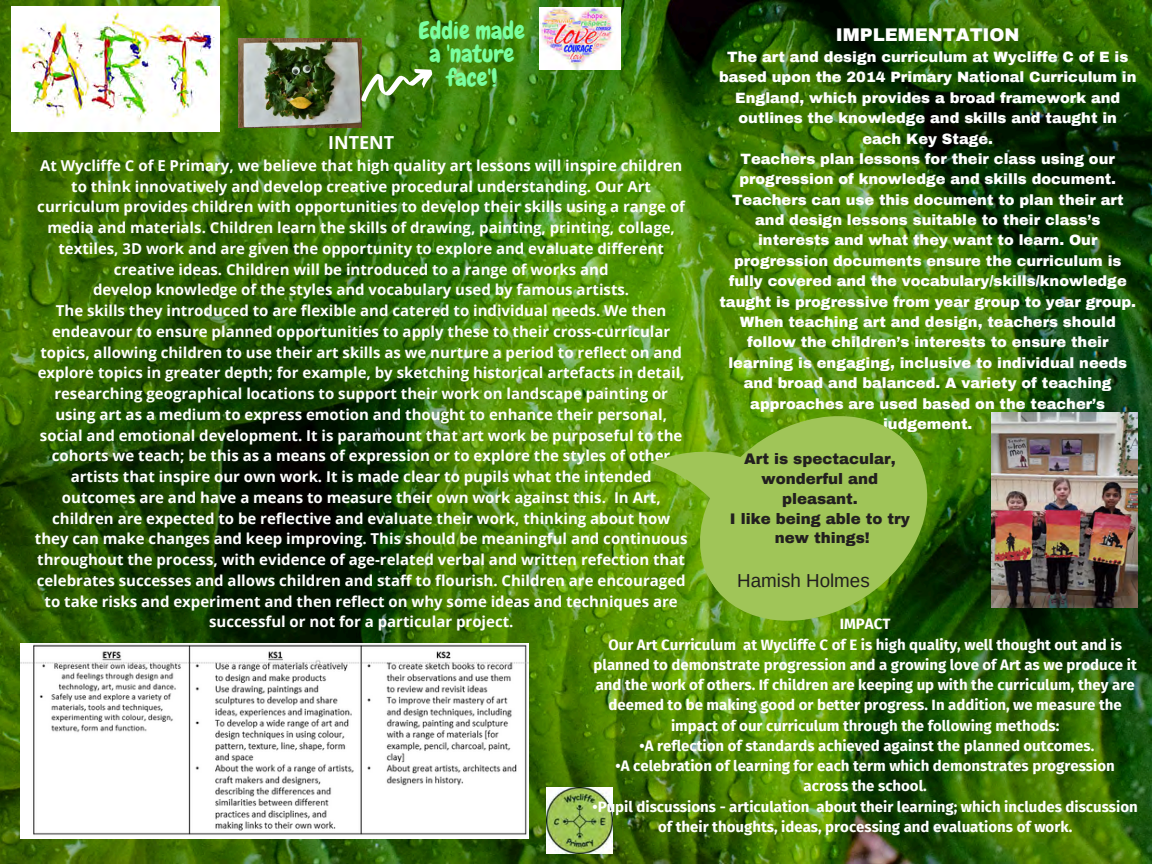
<style>
.page{position:relative;width:1152px;height:864px;background:#fff}
.page>*{position:absolute;margin:0;border:0;box-sizing:border-box;transform-origin:0 0}
.t1{font:24px/23.7px "Chewy";color:#79ffa0;text-align:center}
.t2{font:18.75px "Arimo";color:#221f1f}
.t3{font:900 18px "Archivo";color:#fff}
.t4{font:700 18px "Open Sans";color:#fff}
.t5{font:700 15px/20.7px "Open Sans";color:#fff;text-align:center}
.t6{font:700 15px/20.2px "Fira Sans";color:#fff;text-align:center}
.t7{font:900 15px "Archivo";color:#221f1f}
.t8{font:900 14.7px/20.4px "Archivo";color:#fff;text-align:center}
</style>
<div class="page">
<img style="left:0;top:0;width:1152px;height:864px">
<img style="left:539px;top:7px;width:81px;height:62px">
<img style="left:546px;top:787px;width:67px;height:67px">
<svg style="left:640px;top:340px;width:326px;height:322px"></svg>
<img style="left:21px;top:643px;width:507px;height:196px">
<img style="left:11px;top:7px;width:208px;height:125px">
<img style="left:991px;top:412px;width:146px;height:196px">
<img style="left:238px;top:38px;width:124px;height:89px">
<svg style="left:361px;top:69px;width:71px;height:33px"></svg>
<h3 class="t1" style="left:419px;top:19px;width:108px">Eddie made a 'nature face'!</h3>
<p class="t3" style="left:836px;top:25px;width:185px">IMPLEMENTATION</p>
<p class="t8" style="left:719px;top:47px;width:419px">The art and design curriculum at Wycliffe C of E is based upon the 2014 Primary National Curriculum in England, which provides a broad framework and outlines the knowledge and skills and taught in each Key Stage.</p>
<p class="t8" style="left:732px;top:149px;width:393px">Teachers plan lessons for their class using our progression of knowledge and skills document.<br>Teachers can use this document to plan their art and design lessons suitable to their class’s interests and what they want to learn. Our</p>
<p class="t8" style="left:719px;top:251px;width:418px">progression documents ensure the curriculum is fully covered and the vocabulary/skills/knowledge taught is progressive from year group to year group.<br>When teaching art and design, teachers should follow the children’s interests to ensure their learning is engaging, inclusive to individual needs and broad and balanced. A variety of teaching</p>
<p class="t8" style="left:750px;top:393px;width:356px">approaches are used based on the teacher’s judgement.</p>
<h1 class="t4" style="left:328px;top:129px;width:68px">INTENT</h1>
<h1 class="t5" style="left:35px;top:155px;width:654px">At Wycliffe C of E Primary, we believe that high quality art lessons will inspire children to think innovatively and develop creative procedural understanding. Our Art curriculum provides children with opportunities to develop their skills using a range of media and materials. Children learn the skills of drawing, painting, printing, collage, textiles, 3D work and are given the opportunity to explore and evaluate different creative ideas. Children will be introduced to a range of works and<br>develop knowledge of the styles and vocabulary used by famous artists.<br>The skills they introduced to are flexible and catered to individual needs. We then endeavour to ensure planned opportunities to apply these to their cross-curricular topics, allowing children to use their art skills as we nurture a period to reflect on and explore topics in greater depth; for example, by sketching historical artefacts in detail, researching geographical locations to support their work on landscape painting or using art as a medium to express emotion and thought to enhance their personal, social and emotional development. It is paramount that art work be purposeful to the cohorts we teach; be this as a means of expression or to explore the styles of other artists that inspire our own work. It is made clear to pupils what the intended outcomes are and have a means to measure their own work against this. In Art, children are expected to be reflective and evaluate their work, thinking about how they can make changes and keep improving. This should be meaningful and continuous throughout the process, with evidence of age-related verbal and written refection that celebrates successes and allows children and staff to flourish. Children are encouraged to take risks and experiment and then reflect on why some ideas and techniques are successful or not for a particular project.</h1>
<p class="t7" style="left:744px;top:450px;width:153px">Art is spectacular,</p>
<p class="t7" style="left:762px;top:470px;width:118px">wonderful and</p>
<p class="t7" style="left:782px;top:490px;width:77px">pleasant.</p>
<p class="t7" style="left:730px;top:510px;width:181px">I like being able to try</p>
<h2 class="t7" style="left:775px;top:530px;width:96px">new things!</h2>
<p class="t2" style="left:737px;top:570px;width:134px">Hamish Holmes</p>
<p class="t6" style="left:594px;top:614px;width:545px">IMPACT<br>Our Art Curriculum at Wycliffe C of E is high quality, well thought out and is planned to demonstrate progression and a growing love of Art as we produce it and the work of others. If children are keeping up with the curriculum, they are deemed to be making good or better progress. In addition, we measure the impact of our curriculum through the following methods:</p>
<p class="t6" style="left:640px;top:736px;width:456px">•A reflection of standards achieved against the planned outcomes.</p>
<p class="t6" style="left:616px;top:756px;width:501px">•A celebration of learning for each term which demonstrates progression across the school.</p>
<p class="t6" style="left:593px;top:797px;width:547px">•Pupil discussions - articulation about their learning; which includes discussion of their thoughts, ideas, processing and evaluations of work.</p>
</div>
